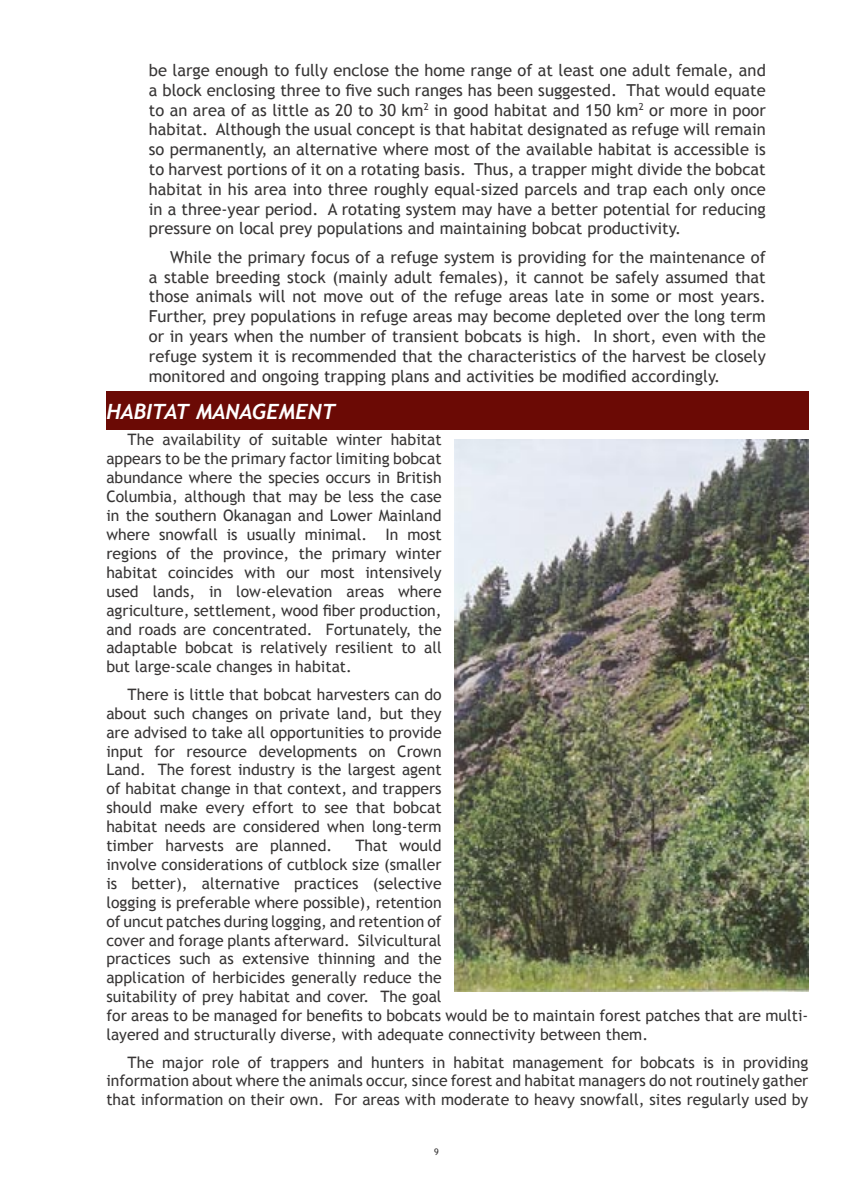
<style>
.page{position:relative;width:851px;height:1191px;background:#fff}
.page>*{position:absolute;margin:0;border:0;box-sizing:border-box;transform-origin:0 0}
.t1{font:italic 700 21px "Trebuchet";color:#fff}
.t2{font:16.5px/19.8px "Trebuchet MS";color:#373535;text-align:justify}
.t3{font:15.75px/18.9px "Trebuchet MS";color:#373535;text-align:justify}
.t4{font:9px "Trebuchet MS";color:#373535}
</style>
<div class="page">
<div style="left:106px;top:391px;width:702px;height:38px;background:#6b0a05"></div>
<img style="left:454px;top:440px;width:354px;height:551px">
<p class="t2" style="left:149px;top:60px;width:618px">be large enough to fully enclose the home range of at least one adult female, and a block enclosing three to five such ranges has been suggested. That would equate to an area of as little as 20 to 30 km<sup>2</sup> in good habitat and 150 km<sup>2</sup> or more in poor habitat. Although the usual concept is that habitat designated as refuge will remain so permanently, an alternative where most of the available habitat is accessible is to harvest portions of it on a rotating basis. Thus, a trapper might divide the bobcat habitat in his area into three roughly equal-sized parcels and trap each only once in a three-year period. A rotating system may have a better potential for reducing pressure on local prey populations and maintaining bobcat productivity.</p>
<p class="t2" style="left:149px;top:247px;width:618px;text-indent:21px">While the primary focus of a refuge system is providing for the maintenance of a stable breeding stock (mainly adult females), it cannot be safely assumed that those animals will not move out of the refuge areas late in some or most years.<br>Further, prey populations in refuge areas may become depleted over the long term or in years when the number of transient bobcats is high. In short, even with the refuge system it is recommended that the characteristics of the harvest be closely monitored and ongoing trapping plans and activities be modified accordingly.</p>
<h1 class="t1" style="left:106px;top:399px;width:231px">HABITAT MANAGEMENT</h1>
<p class="t3" style="left:106px;top:431px;width:337px;text-indent:21px">The availability of suitable winter habitat appears to be the primary factor limiting bobcat abundance where the species occurs in British Columbia, although that may be less the case in the southern Okanagan and Lower Mainland where snowfall is usually minimal. In most regions of the province, the primary winter habitat coincides with our most intensively used lands, in low-elevation areas where agriculture, settlement, wood fiber production, and roads are concentrated. Fortunately, the adaptable bobcat is relatively resilient to all but large-scale changes in habitat.</p>
<p class="t3" style="left:106px;top:685px;width:337px;text-indent:21px">There is little that bobcat harvesters can do about such changes on private land, but they are advised to take all opportunities to provide input for resource developments on Crown Land. The forest industry is the largest agent of habitat change in that context, and trappers should make every effort to see that bobcat habitat needs are considered when long-term timber harvests are planned.</p>
<p class="t3" style="left:106px;top:836px;width:703px;text-align:left;text-indent:249px">That would<br>involve considerations of cutblock size (smaller<br>is better), alternative practices (selective<br>logging is preferable where possible), retention<br>of uncut patches during logging, and retention of<br>cover and forage plants afterward. Silvicultural<br>practices such as extensive thinning and the<br>application of herbicides generally reduce the<br>suitability of prey habitat and cover. The goal<br>for areas to be managed for benefits to bobcats would be to maintain forest patches that are multi&shy;layered and structurally diverse, with adequate connectivity between them.</p>
<p class="t3" style="left:106px;top:1052px;width:703px;text-indent:21px">The major role of trappers and hunters in habitat management for bobcats is in providing information about where the animals occur, since forest and habitat managers do not routinely gather that information on their own. For areas with moderate to heavy snowfall, sites regularly used by</p>
<p class="t4" style="left:434px;top:1146px;width:6px">9</p>
</div>
